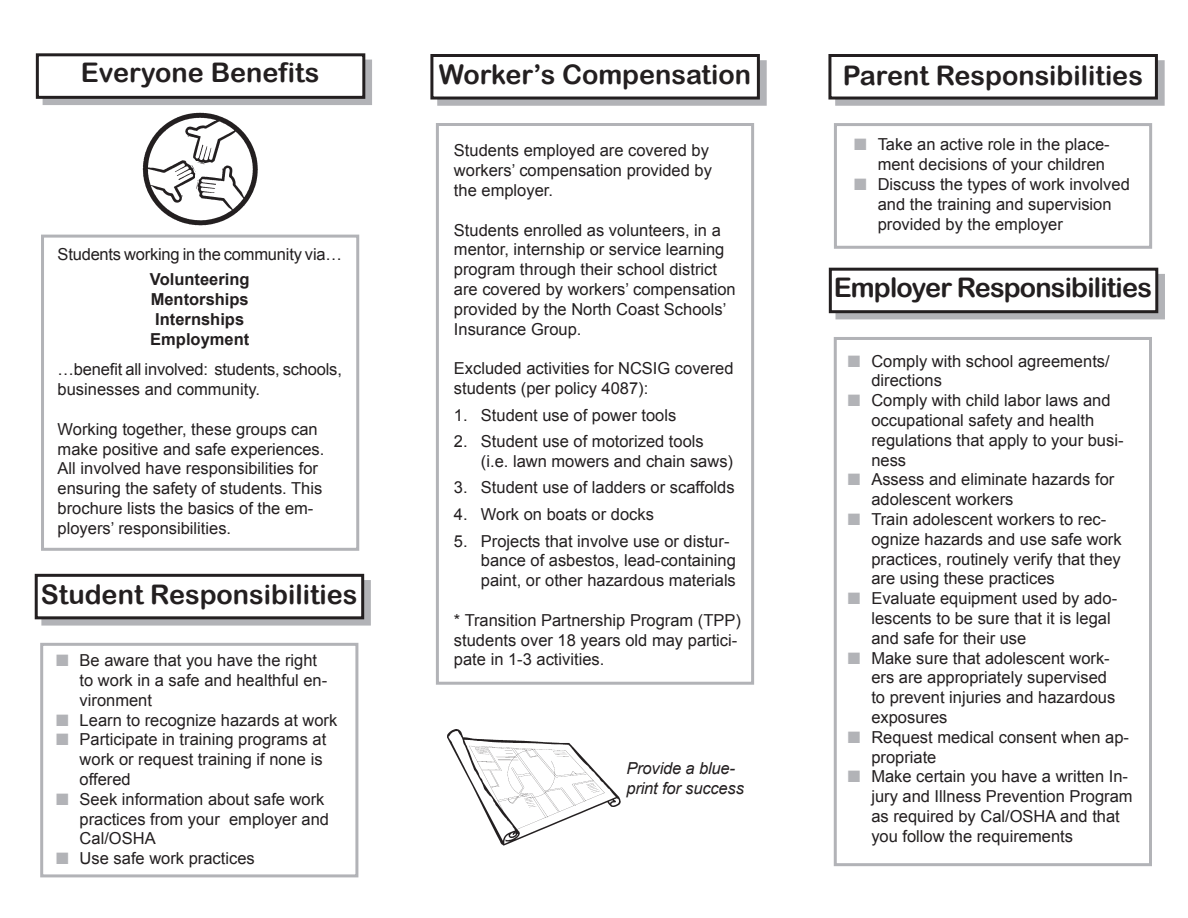
<style>
.page{position:relative;width:1188px;height:918px;background:#fff}
.page>*{position:absolute;margin:0;border:0;box-sizing:border-box;transform-origin:0 0}
.t1{font:27px "Arial Rounded MT Bold";color:#231f20}
.t2{font:27px "Arial Rounded MT Bold";letter-spacing:-.03em;color:#231f20}
.t3{font:16.5px/19.8px "Arial";color:#231f20}
.t4{font:700 16.5px "Arial";color:#231f20}
.t5{font:italic 16.5px/19.8px "Arial";letter-spacing:-.01em;color:#231f20}
.s1{color:#b2b3b7}
</style>
<div class="page">
<div style="left:437px;top:60px;width:330px;height:46px;background:#b2b3b7;border:3px solid #b2b3b7"></div>
<div style="left:432px;top:56px;width:326px;height:42px;background:#fff"></div>
<div style="left:430px;top:54px;width:330px;height:46px;border:3px solid #231f20"></div>
<div style="left:43px;top:60px;width:329px;height:45px;background:#b2b3b7"></div>
<div style="left:37px;top:55px;width:327px;height:42px;background:#fff"></div>
<div style="left:36px;top:53px;width:329px;height:46px;border:3px solid #231f20"></div>
<svg style="left:836px;top:274px;width:329px;height:45px;background:#adadb1"></svg>
<div style="left:830px;top:269px;width:327px;height:43px;background:#fff"></div>
<div style="left:829px;top:268px;width:329px;height:45px;border:3px solid #231f20"></div>
<div style="left:41px;top:235px;width:318px;height:316px;border:3px solid #b2b3b7"></div>
<div style="left:436px;top:123px;width:318px;height:562px;border:3px solid #b2b3b7"></div>
<div style="left:834px;top:337px;width:318px;height:529px;border:3px solid #b2b3b7"></div>
<img style="left:447px;top:729px;width:174px;height:117px">
<img style="left:142px;top:112px;width:116px;height:114px">
<div style="left:41px;top:580px;width:330px;height:46px;background:linear-gradient(to right,#b2b3b7,#b2b3b7);border:3px solid #b2b3b7"></div>
<div style="left:36px;top:575px;width:327px;height:43px;background:#fff"></div>
<div style="left:35px;top:574px;width:329px;height:45px;border:3px solid #231f20"></div>
<div style="left:40px;top:643px;width:318px;height:234px;border:3px solid #b2b3b7"></div>
<div style="left:835px;top:60px;width:330px;height:46px;background:#b2b3b7;border:3px solid #b2b3b7"></div>
<div style="left:830px;top:56px;width:326px;height:42px;background:#fff"></div>
<div style="left:828px;top:54px;width:330px;height:46px;border:3px solid #231f20"></div>
<div style="left:834px;top:123px;width:318px;height:126px;border:3px solid #b2b3b7"></div>
<p class="t1" style="left:81px;top:57px;width:240px">Everyone Benefits</p>
<p class="t3" style="left:58px;top:244px;width:286px">Students working in the community via…</p>
<p class="t4" style="left:150px;top:269px;width:101px">Volunteering</p>
<p class="t4" style="left:151px;top:289px;width:100px">Mentorships</p>
<p class="t4" style="left:155px;top:308px;width:90px">Internships</p>
<p class="t4" style="left:150px;top:328px;width:101px">Employment</p>
<p class="t3" style="left:58px;top:360px;width:286px">…benefit all involved: students, schools, businesses and community.</p>
<p class="t3" style="left:58px;top:419px;width:268px">Working together, these groups can make positive and safe experiences.<br>All involved have responsibilities for ensuring the safety of students. This brochure lists the basics of the em&shy;ployers’ responsibilities.</p>
<p class="t1" style="left:41px;top:578px;width:318px">Student Responsibilities</p>
<p class="t3" style="left:80px;top:651px;width:249px;text-indent:-24px"><span class="s1">■</span> Be aware that you have the right to work in a safe and healthful en&shy;vironment</p>
<p class="t3" style="left:56px;top:710px;width:283px"><span class="s1">■</span> Learn to recognize hazards at work</p>
<p class="t3" style="left:80px;top:730px;width:248px;text-indent:-24px"><span class="s1">■</span> Participate in training programs at work or request training if none is offered</p>
<p class="t3" style="left:80px;top:789px;width:251px;text-indent:-24px"><span class="s1">■</span> Seek information about safe work practices from your employer and<br>Cal/OSHA</p>
<p class="t3" style="left:56px;top:849px;width:200px"><span class="s1">■</span> Use safe work practices</p>
<p class="t1" style="left:439px;top:58px;width:314px">Worker’s Compensation</p>
<p class="t3" style="left:454px;top:141px;width:259px">Students employed are covered by workers’ compensation provided by</p>
<p class="t3" style="left:454px;top:180px;width:101px">the employer.</p>
<p class="t3" style="left:454px;top:220px;width:283px">Students enrolled as volunteers, in a mentor, internship or service learning program through their school district are covered by workers’ compensation provided by the North Coast Schools’ Insurance Group.</p>
<p class="t3" style="left:454px;top:359px;width:281px">Excluded activities for NCSIG covered students (per policy 4087):</p>
<p class="t3" style="left:454px;top:405px;width:224px">1. Student use of power tools</p>
<p class="t3" style="left:481px;top:432px;width:254px;text-indent:-27px">2. Student use of motorized tools (i.e. lawn mowers and chain saws)</p>
<p class="t3" style="left:454px;top:478px;width:282px">3. Student use of ladders or scaffolds</p>
<p class="t3" style="left:454px;top:504px;width:202px">4. Work on boats or docks</p>
<p class="t3" style="left:481px;top:531px;width:256px;text-indent:-27px">5. Projects that involve use or distur&shy;bance of asbestos, lead-containing paint, or other hazardous materials</p>
<p class="t3" style="left:454px;top:610px;width:289px">* Transition Partnership Program (TPP) students over 18 years old may partici&shy;pate in 1-3 activities.</p>
<p class="t5" style="left:626px;top:759px;width:119px">Provide a blue&shy;print for success</p>
<p class="t1" style="left:843px;top:60px;width:302px">Parent Responsibilities</p>
<p class="t3" style="left:854px;top:135px;width:257px;text-align:right"><span class="s1">■</span> Take an active role in the place&shy;ment decisions of your children</p>
<p class="t3" style="left:878px;top:174px;width:254px;text-indent:-24px"><span class="s1">■</span> Discuss the types of work involved and the training and supervision provided by the employer</p>
<p class="t2" style="left:834px;top:272px;width:320px">Employer Responsibilities</p>
<p class="t3" style="left:871px;top:351px;width:240px;text-indent:-24px"><span class="s1">■</span> Comply with school agreements/ directions</p>
<p class="t3" style="left:871px;top:391px;width:254px;text-indent:-24px"><span class="s1">■</span> Comply with child labor laws and occupational safety and health regulations that apply to your busi&shy;ness</p>
<p class="t3" style="left:871px;top:470px;width:245px;text-indent:-24px"><span class="s1">■</span> Assess and eliminate hazards for adolescent workers</p>
<p class="t3" style="left:871px;top:509px;width:252px;text-indent:-24px"><span class="s1">■</span> Train adolescent workers to rec&shy;ognize hazards and use safe work practices, routinely verify that they are using these practices</p>
<p class="t3" style="left:871px;top:589px;width:247px;text-indent:-24px"><span class="s1">■</span> Evaluate equipment used by ado&shy;lescents to be sure that it is legal and safe for their use</p>
<p class="t3" style="left:871px;top:648px;width:245px;text-indent:-24px"><span class="s1">■</span> Make sure that adolescent work&shy;ers are appropriately supervised to prevent injuries and hazardous exposures</p>
<p class="t3" style="left:871px;top:727px;width:259px;text-indent:-24px"><span class="s1">■</span> Request medical consent when ap&shy;propriate</p>
<p class="t3" style="left:871px;top:767px;width:263px;text-indent:-24px"><span class="s1">■</span> Make certain you have a written In&shy;jury and Illness Prevention Program as required by Cal/OSHA and that you follow the requirements</p>
</div>
